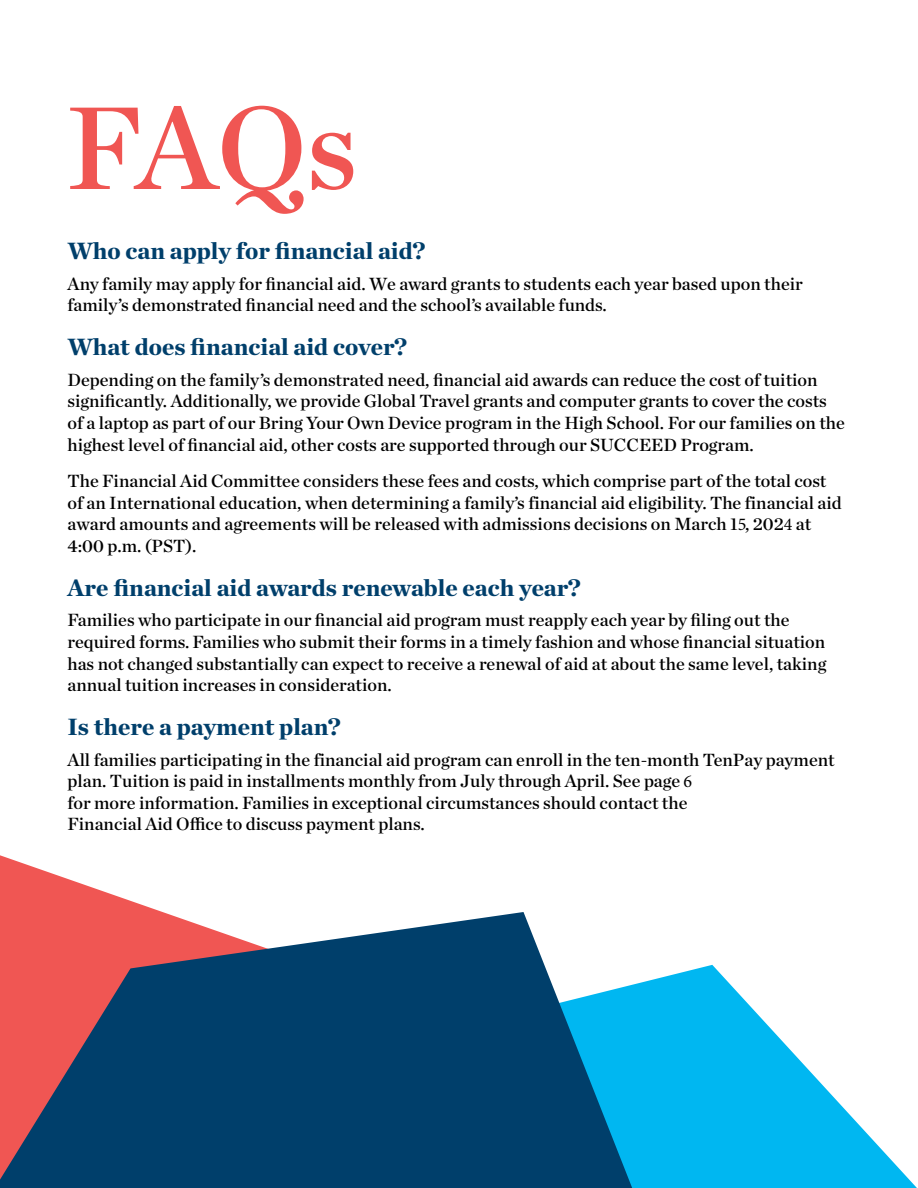
<style>
.page{position:relative;width:918px;height:1188px;background:#fff}
.page>*{position:absolute;margin:0;border:0;box-sizing:border-box;transform-origin:0 0}
.Major_Head_80-Light{font:120px "Chronicle Deck Semi";color:#f05653}
.FAQ_Body_Text{font:900 24px "Chronicle Deck";color:#003f6b}
.FAQ_Body_Text-2{font:18px/21.6px "Chronicle Deck Semi";color:#000}
.s1{font-family:"Minion Pro"}
</style>
<div class="page">
<svg style="left:632px;top:965px;width:285px;height:223px;fill:#00b7f1"></svg>
<svg style="left:0;top:855px;width:162px;height:57px"></svg>
<svg style="left:0;top:912px;width:632px;height:276px;background:#385779"></svg>
<p class="Major_Head_80-Light" style="left:66px;top:55px;width:293px">FAQs</p>
<p class="FAQ_Body_Text" style="left:68px;top:231px;width:360px">Who can apply for financial aid?</p>
<p class="FAQ_Body_Text-2" style="left:68px;top:272px;width:737px">Any family may apply for financial aid. We award grants to students each year based upon their family’s demonstrated financial need and the school’s available funds.</p>
<p class="FAQ_Body_Text" style="left:68px;top:327px;width:341px">What does financial aid cover?</p>
<p class="FAQ_Body_Text-2" style="left:68px;top:368px;width:779px">Depending on the family’s demonstrated need, financial aid awards can reduce the cost of tuition significantly. Additionally, we provide Global Travel grants and computer grants to cover the costs of a laptop as part of our Bring Your Own Device program in the High School. For our families on the highest level of financial aid, other costs are supported through our SUCCEED Program.</p>
<p class="FAQ_Body_Text-2" style="left:68px;top:469px;width:776px">The Financial Aid Committee considers these fees and costs, which comprise part of the total cost of an International education, when determining a family’s financial aid eligibility. The financial aid award amounts and agreements will be released with admissions decisions on March 1<span class="s1">5</span>, 202<span class="s1">4</span> at 4:00 p.m. (PST).</p>
<p class="FAQ_Body_Text" style="left:68px;top:568px;width:515px">Are financial aid awards renewable each year?</p>
<p class="FAQ_Body_Text-2" style="left:68px;top:608px;width:760px">Families who participate in our financial aid program must reapply each year by filing out the required forms. Families who submit their forms in a timely fashion and whose financial situation has not changed substantially can expect to receive a renewal of aid at about the same level, taking annual tuition increases in consideration.</p>
<p class="FAQ_Body_Text" style="left:68px;top:707px;width:275px">Is there a payment plan?</p>
<p class="FAQ_Body_Text-2" style="left:67px;top:748px;width:769px">All families participating in the financial aid program can enroll in the ten-month TenPay payment plan. Tuition is paid in installments monthly from July through April. See page <span class="s1">6<br></span>for more information. Families in exceptional circumstances should contact the<br>Financial Aid Office to discuss payment plans.</p>
</div>
